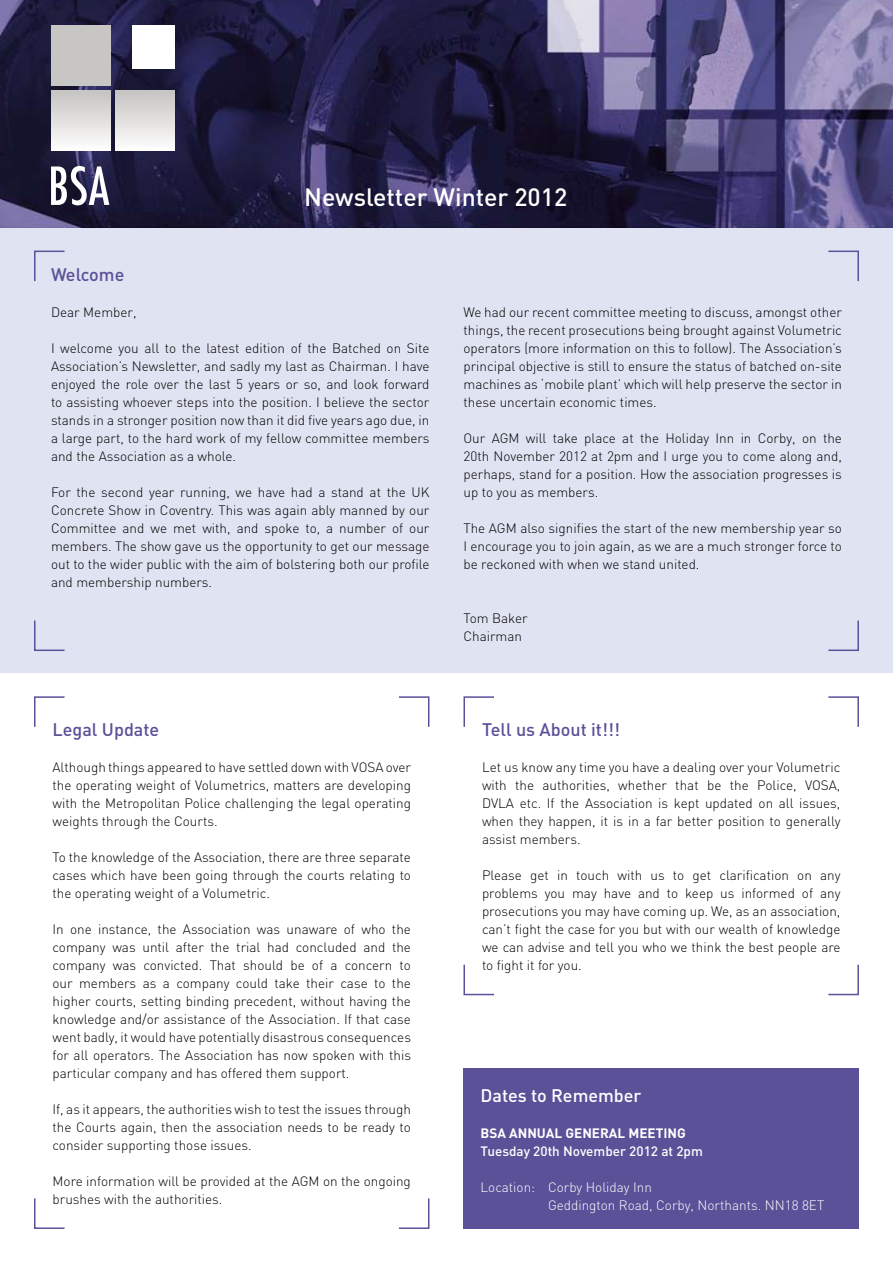
<style>
.page{position:relative;width:893px;height:1263px;background:#fff}
.page>*{position:absolute;margin:0;border:0;box-sizing:border-box;transform-origin:0 0}
.t1{font:500 24.75px "DIN";color:#fff}
.t2{font:500 18px "DIN";color:#5a5199}
.t3{font:500 18px "DIN";color:#fff}
.t4{font:300 13.5px/18px "DIN";color:#000;text-align:justify}
.t5{font:300 13.5px/18px "DIN";color:#fff}
.t6{font:500 13.5px "DIN";color:#fff}
.t7{font:700 13.5px "DIN";color:#fff}
</style>
<div class="page">
<div style="left:0;top:222px;width:893px;height:451px;background:#e0e3f1"></div>
<img style="left:0;top:0;width:893px;height:227px">
<svg style="left:51px;top:166px;width:58px;height:39px"></svg>
<div style="left:132px;top:26px;width:43px;height:43px;background:#fff"></div>
<div style="left:51px;top:26px;width:59px;height:59px;background:#c8c6c4"></div>
<div style="left:51px;top:91px;width:59px;height:59px;background:linear-gradient(to bottom,#c6c4c2,#fefdfd)"></div>
<div style="left:116px;top:91px;width:59px;height:59px;background:linear-gradient(to bottom,#c6c4c2,#fefdfd)"></div>
<div style="left:463px;top:1069px;width:396px;height:160px;background:#5a5199"></div>
<svg style="left:463px;top:696px;width:396px;height:300px"></svg>
<h1 class="t1" style="left:304px;top:181px;width:265px">Newsletter Winter 2012</h1>
<h2 class="t2" style="left:51px;top:263px;width:75px">Welcome</h2>
<p class="t4" style="left:51px;top:303px;width:87px">Dear Member,</p>
<p class="t4" style="left:51px;top:339px;width:380px">I welcome you all to the latest edition of the Batched on Site Association’s Newsletter, and sadly my last as Chairman. I have enjoyed the role over the last 5 years or so, and look forward to assisting whoever steps into the position. I believe the sector stands in a stronger position now than it did five years ago due, in a large part, to the hard work of my fellow committee members and the Association as a whole.</p>
<p class="t4" style="left:51px;top:483px;width:380px">For the second year running, we have had a stand at the UK Concrete Show in Coventry. This was again ably manned by our Committee and we met with, and spoke to, a number of our members. The show gave us the opportunity to get our message out to the wider public with the aim of bolstering both our profile and membership numbers.</p>
<h2 class="t2" style="left:53px;top:718px;width:108px">Legal Update</h2>
<p class="t4" style="left:53px;top:758px;width:360px">Although things appeared to have settled down with VOSA over the operating weight of Volumetrics, matters are developing with the Metropolitan Police challenging the legal operating weights through the Courts.</p>
<p class="t4" style="left:53px;top:848px;width:360px">To the knowledge of the Association, there are three separate cases which have been going through the courts relating to the operating weight of a Volumetric.</p>
<p class="t4" style="left:53px;top:920px;width:360px">In one instance, the Association was unaware of who the company was until after the trial had concluded and the company was convicted. That should be of a concern to our members as a company could take their case to the higher courts, setting binding precedent, without having the knowledge and/or assistance of the Association. If that case went badly, it would have potentially disastrous consequences for all operators. The Association has now spoken with this particular company and has offered them support.</p>
<p class="t4" style="left:53px;top:1100px;width:360px">If, as it appears, the authorities wish to test the issues through the Courts again, then the association needs to be ready to consider supporting those issues.</p>
<p class="t4" style="left:53px;top:1172px;width:360px">More information will be provided at the AGM on the ongoing brushes with the authorities.</p>
<p class="t4" style="left:463px;top:303px;width:380px">We had our recent committee meeting to discuss, amongst other things, the recent prosecutions being brought against Volumetric operators (more information on this to follow). The Association’s principal objective is still to ensure the status of batched on-site machines as ‘mobile plant’ which will help preserve the sector in these uncertain economic times.</p>
<p class="t4" style="left:463px;top:429px;width:380px">Our AGM will take place at the Holiday Inn in Corby, on the 20th November 2012 at 2pm and I urge you to come along and, perhaps, stand for a position. How the association progresses is up to you as members.</p>
<p class="t4" style="left:463px;top:518px;width:380px">The AGM also signifies the start of the new membership year so I encourage you to join again, as we are a much stronger force to be reckoned with when we stand united.</p>
<p class="t4" style="left:463px;top:608px;width:66px">Tom Baker<br>Chairman</p>
<h2 class="t2" style="left:482px;top:718px;width:139px">Tell us About it!!!</h2>
<p class="t4" style="left:482px;top:758px;width:360px">Let us know any time you have a dealing over your Volumetric with the authorities, whether that be the Police, VOSA, DVLA etc. If the Association is kept updated on all issues, when they happen, it is in a far better position to generally assist members.</p>
<p class="t4" style="left:482px;top:866px;width:360px">Please get in touch with us to get clarification on any problems you may have and to keep us informed of any prosecutions you may have coming up. We, as an association, can’t fight the case for you but with our wealth of knowledge we can advise and tell you who we think the best people are to fight it for you.</p>
<h2 class="t3" style="left:480px;top:1084px;width:162px">Dates to Remember</h2>
<p class="t7" style="left:480px;top:1124px;width:205px">BSA ANNUAL GENERAL MEETING</p>
<p class="t6" style="left:480px;top:1143px;width:224px">Tuesday 20th November 2012 at 2pm</p>
<p class="t5" style="left:548px;top:1178px;width:278px;text-indent:-68px">Location: Corby Holiday Inn<br>Geddington Road, Corby, Northants. NN18 8ET</p>
</div>
